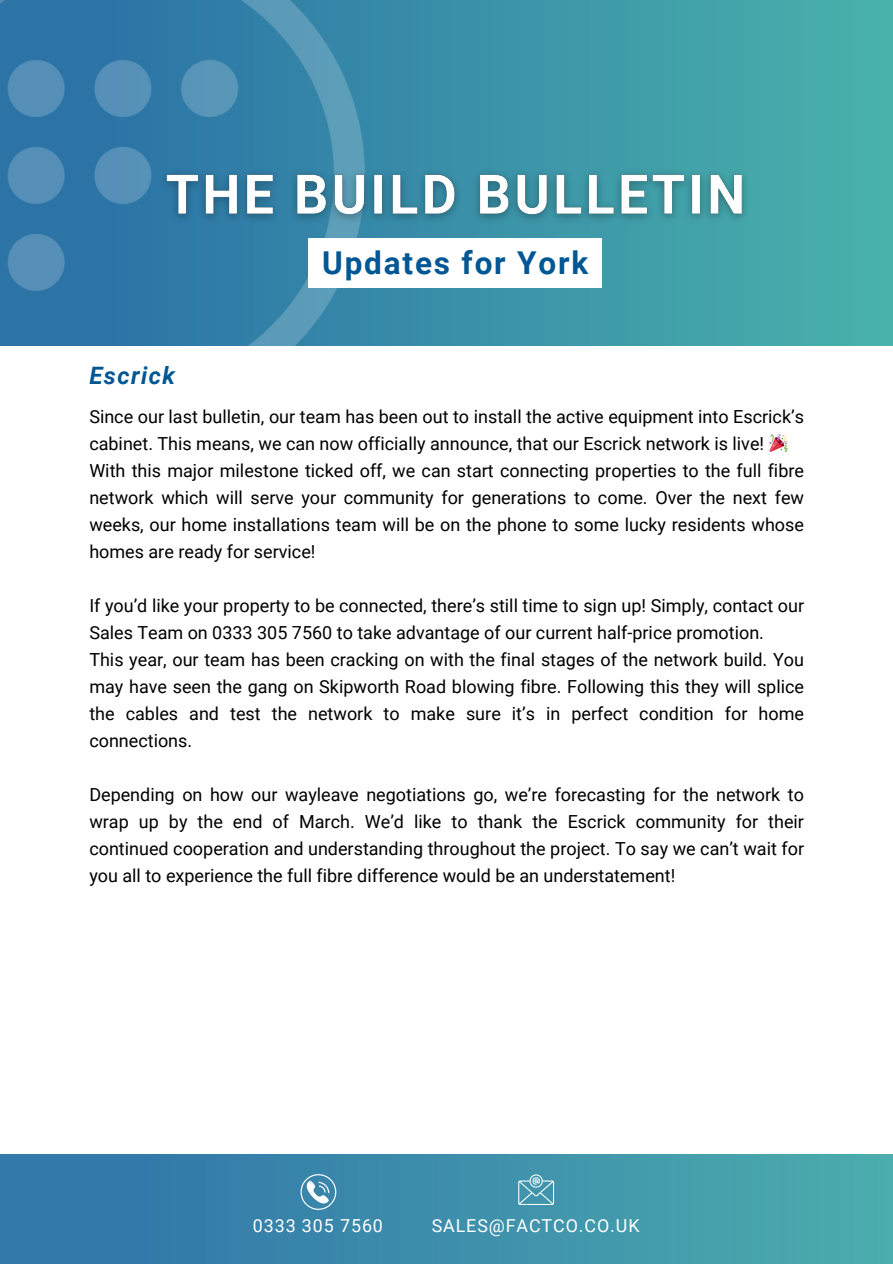
<style>
.page{position:relative;width:893px;height:1264px;background:#fff}
.page>*{position:absolute;margin:0;border:0;box-sizing:border-box;transform-origin:0 0}
.t1{font:700 31.5px "Roboto";letter-spacing:.06em;color:#005794}
.t2{font:italic 700 24px "Roboto";letter-spacing:.06em;color:#005794}
.t3{font:18px/27px "Roboto";color:#000}
.t4{font:17.85px "Roboto";letter-spacing:.05em;color:#fff}
</style>
<div class="page">
<svg style="left:381px;top:0;width:511px;height:345px;background:#409fa9"></svg>
<img style="left:0;top:0;width:381px;height:346px">
<img style="left:152px;top:162px;width:605px;height:68px">
<div style="left:308px;top:238px;width:294px;height:50px;background:#fff"></div>
<img style="left:0;top:1154px;width:892px;height:109px">
<svg style="left:518px;top:1174px;width:36px;height:30px"></svg>
<svg style="left:300px;top:1174px;width:36px;height:35px"></svg>
<h4 class="t1" style="left:322px;top:244px;width:268px">Updates for York</h4>
<p class="t2" style="left:89px;top:362px;width:87px">Escrick</p>
<h2 class="t3" style="left:89px;top:403px;width:716px">Since our last bulletin, our team has been out to install the active equipment into Escrick’s cabinet. This means, we can now officially announce, that our Escrick network is live!<br>With this major milestone ticked off, we can start connecting properties to the full fibre network which will serve your community for generations to come. Over the next few weeks, our home installations team will be on the phone to some lucky residents whose homes are ready for service!</h2>
<h5 class="t3" style="left:89px;top:592px;width:716px">If you’d like your property to be connected, there’s still time to sign up! Simply, contact our Sales Team on 0333 305 7560 to take advantage of our current half-price promotion.<br>This year, our team has been cracking on with the final stages of the network build. You may have seen the gang on Skipworth Road blowing fibre. Following this they will splice the cables and test the network to make sure it’s in perfect condition for home connections.</h5>
<h5 class="t3" style="left:89px;top:781px;width:716px;text-align:justify">Depending on how our wayleave negotiations go, we’re forecasting for the network to wrap up by the end of March. We’d like to thank the Escrick community for their continued cooperation and understanding throughout the project. To say we can’t wait for you all to experience the full fibre difference would be an understatement!</h5>
<h5 class="t4" style="left:253px;top:1215px;width:132px">0333 305 7560</h5>
<p class="t4" style="left:431px;top:1215px;width:209px">SALES@FACTCO.CO.UK</p>
</div>
